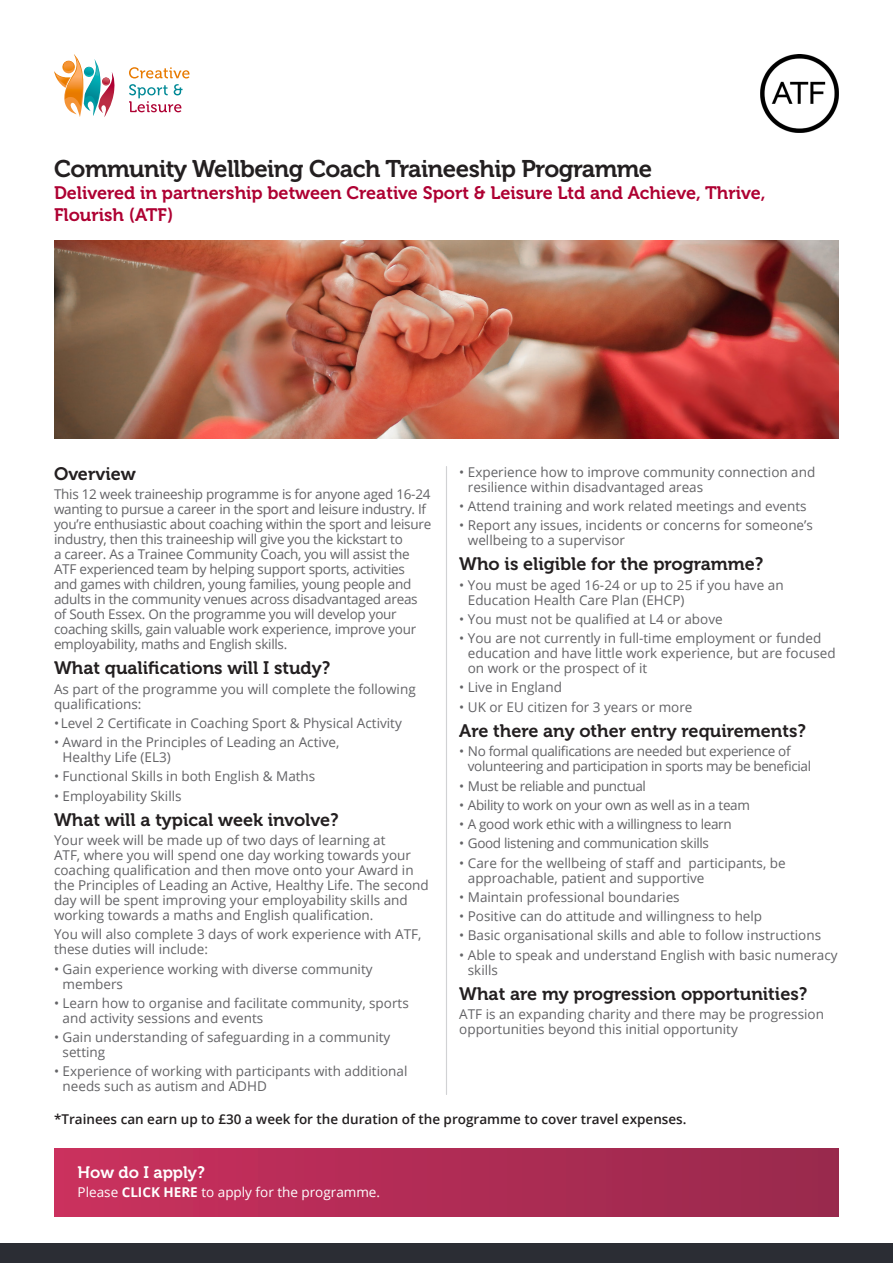
<style>
.page{position:relative;width:893px;height:1263px;background:#fff}
.page>*{position:absolute;margin:0;border:0;box-sizing:border-box;transform-origin:0 0}
.Pahe_Heading{font:24px "Museo 700";letter-spacing:-.02em;color:#231f20}
.SubHead{font:18px "Museo 700";color:#231f20}
.Pahe_Heading-2{font:18px/21.6px "Museo 700";color:#ae0032}
.Body{font:18px "Museo 700";color:#231f20}
.SubHead-2{font:16.5px "Museo 700";color:#fff}
.Body-2{font:13.5px/15px "Open Sans";color:#636366}
.Body-3{font:13.5px/15px "Open Sans";letter-spacing:-.02em;color:#636366}
.Body-4{font:13.5px/15px "Open Sans";letter-spacing:-.025em;color:#636366}
.Body-5{font:600 13.5px "Open Sans";color:#231f20}
.Body-6{font:13.5px "Open Sans";color:#fff}
.s1{font-weight:700}
</style>
<div class="page">
<div style="left:54px;top:1148px;width:785px;height:69px;background:linear-gradient(to right,#ca305e,#98294c)"></div>
<div style="left:0;top:1243px;width:893px;height:20px;background:#2b2d34"></div>
<hr style="left:446px;top:466px;width:1px;height:629px;background:#d1d2d4">
<img style="left:54px;top:240px;width:785px;height:198px">
<svg style="left:129px;top:67px;width:60px;height:11px"></svg>
<svg style="left:129px;top:84px;width:54px;height:28px"></svg>
<svg style="left:54px;top:54px;width:61px;height:63px"></svg>
<img style="left:760px;top:54px;width:79px;height:79px">
<p class="Pahe_Heading" style="left:54px;top:156px;width:600px">Community Wellbeing Coach Traineeship Programme</p>
<p class="Pahe_Heading-2" style="left:54px;top:182px;width:713px">Delivered in partnership between Creative Sport &amp; Leisure Ltd and Achieve, Thrive,<br>Flourish (ATF)</p>
<p class="SubHead" style="left:54px;top:464px;width:83px">Overview</p>
<p class="Body-3" style="left:54px;top:486px;width:379px">This 12 week traineeship programme is for anyone aged 16-24 wanting to pursue a career in the sport and leisure industry. If you’re enthusiastic about coaching within the sport and leisure industry, then this traineeship will give you the kickstart to<br>a career. As a Trainee Community Coach, you will assist the ATF experienced team by helping support sports, activities and games with children, young families, young people and adults in the community venues across disadvantaged areas of South Essex. On the programme you will develop your coaching skills, gain valuable work experience, improve your employability, maths and English skills.</p>
<p class="SubHead" style="left:54px;top:658px;width:278px">What qualifications will I study?</p>
<p class="Body-2" style="left:54px;top:681px;width:363px">As part of the programme you will complete the following qualifications:</p>
<p class="Body-2" style="left:54px;top:715px;width:349px">• Level 2 Certificate in Coaching Sport &amp; Physical Activity</p>
<p class="Body-2" style="left:63px;top:734px;width:278px;text-indent:-9px">• Award in the Principles of Leading an Active,<br>Healthy Life (EL3)</p>
<p class="Body-2" style="left:54px;top:769px;width:263px">• Functional Skills in both English &amp; Maths</p>
<p class="Body-2" style="left:54px;top:788px;width:129px">• Employability Skills</p>
<p class="SubHead" style="left:54px;top:810px;width:286px">What will a typical week involve?</p>
<p class="Body-2" style="left:54px;top:832px;width:376px">Your week will be made up of two days of learning at<br>ATF, where you will spend one day working towards your coaching qualification and then move onto your Award in the Principles of Leading an Active, Healthy Life. The second day will be spent improving your employability skills and working towards a maths and English qualification.</p>
<p class="Body-2" style="left:54px;top:927px;width:369px">You will also complete 3 days of work experience with ATF, these duties will include:</p>
<p class="Body-2" style="left:63px;top:961px;width:312px;text-indent:-9px">• Gain experience working with diverse community members</p>
<p class="Body-2" style="left:63px;top:995px;width:348px;text-indent:-9px">• Learn how to organise and facilitate community, sports and activity sessions and events</p>
<p class="Body-2" style="left:63px;top:1029px;width:329px;text-indent:-9px">• Gain understanding of safeguarding in a community setting</p>
<p class="Body-2" style="left:63px;top:1064px;width:346px;text-indent:-9px">• Experience of working with participants with additional needs such as autism and ADHD</p>
<p class="Body-2" style="left:468px;top:464px;width:349px;text-indent:-9px">• Experience how to improve community connection and resilience within disadvantaged areas</p>
<p class="Body-2" style="left:459px;top:498px;width:349px">• Attend training and work related meetings and events</p>
<p class="Body-2" style="left:468px;top:517px;width:347px;text-indent:-9px">• Report any issues, incidents or concerns for someone’s wellbeing to a supervisor</p>
<p class="Body" style="left:459px;top:554px;width:306px">Who is eligible for the programme?</p>
<p class="Body-2" style="left:468px;top:577px;width:317px;text-indent:-9px">• You must be aged 16-24 or up to 25 if you have an<br>Education Health Care Plan (EHCP)</p>
<p class="Body-2" style="left:459px;top:611px;width:265px">• You must not be qualified at L4 or above</p>
<p class="Body-2" style="left:468px;top:630px;width:369px;text-indent:-9px">• You are not currently in full-time employment or funded education and have little work experience, but are focused on work or the prospect of it</p>
<p class="Body-2" style="left:459px;top:680px;width:104px">• Live in England</p>
<p class="Body-2" style="left:459px;top:699px;width:235px">• UK or EU citizen for 3 years or more</p>
<p class="SubHead" style="left:459px;top:721px;width:348px">Are there any other entry requirements?</p>
<p class="Body-4" style="left:468px;top:743px;width:345px;text-indent:-9px">• No formal qualifications are needed but experience of volunteering and participation in sports may be beneficial</p>
<p class="Body-4" style="left:459px;top:778px;width:188px">• Must be reliable and punctual</p>
<p class="Body-4" style="left:459px;top:797px;width:292px">• Ability to work on your own as well as in a team</p>
<p class="Body-4" style="left:459px;top:816px;width:274px">• A good work ethic with a willingness to learn</p>
<p class="Body-4" style="left:459px;top:835px;width:251px">• Good listening and communication skills</p>
<p class="Body-2" style="left:468px;top:855px;width:319px;text-indent:-9px">• Care for the wellbeing of staff and participants, be approachable, patient and supportive</p>
<p class="Body-2" style="left:459px;top:889px;width:222px">• Maintain professional boundaries</p>
<p class="Body-2" style="left:459px;top:908px;width:304px">• Positive can do attitude and willingness to help</p>
<p class="Body-2" style="left:459px;top:927px;width:363px">• Basic organisational skills and able to follow instructions</p>
<p class="Body-2" style="left:468px;top:947px;width:371px;text-indent:-9px">• Able to speak and understand English with basic numeracy skills</p>
<p class="SubHead" style="left:459px;top:983px;width:350px">What are my progression opportunities?</p>
<p class="Body-2" style="left:459px;top:1006px;width:366px">ATF is an expanding charity and there may be progression opportunities beyond this initial opportunity</p>
<p class="Body-5" style="left:54px;top:1109px;width:634px">*Trainees can earn up to £30 a week for the duration of the programme to cover travel expenses.</p>
<p class="SubHead-2" style="left:78px;top:1163px;width:129px">How do I apply?</p>
<p class="Body-6" style="left:78px;top:1183px;width:304px">Please <span class="s1">CLICK HERE</span> to apply for the programme.</p>
</div>
